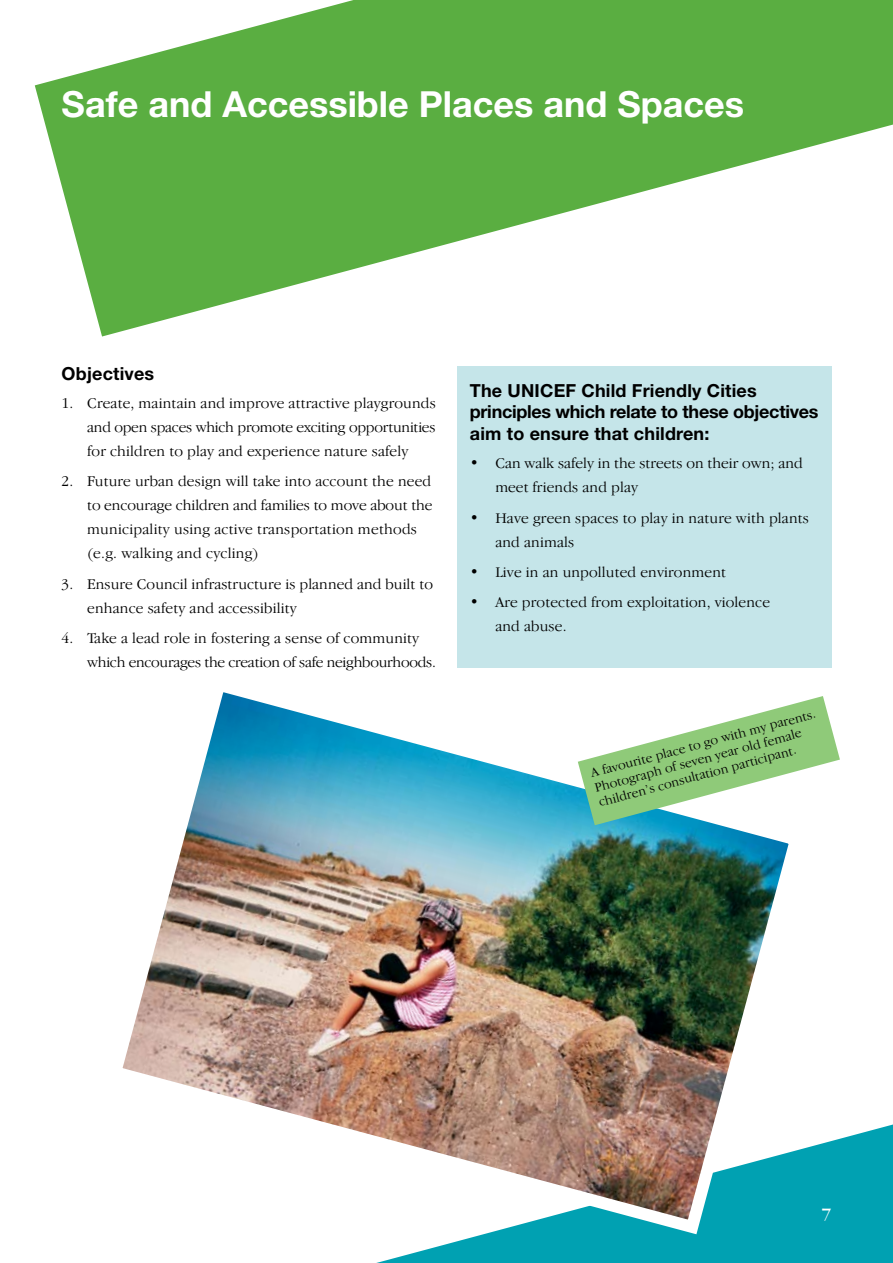
<style>
.page{position:relative;width:893px;height:1263px;background:#fff}
.page>*{position:absolute;margin:0;border:0;box-sizing:border-box;transform-origin:0 0}
.t1{font:700 36px "Helvetica Neue";color:#fff}
.t2{font:700 18px/21.6px "Helvetica Neue";letter-spacing:.01em;color:#000}
.t3{font:300 15.3px/24px "Garamond IT Cby BT";letter-spacing:.01em;color:#000}
.t4{font:300 15.3px/24px "Garamond IT Cby BT";letter-spacing:-.015em;color:#000}
.t5{font:300 13.5px/15px "Garamond IT Cby BT";color:#000}
</style>
<div class="page">
<svg style="left:35px;top:0;width:858px;height:336px;fill:#5aae41"></svg>
<svg style="left:376px;top:1124px;width:517px;height:139px;background:#16a9b8"></svg>
<div style="left:457px;top:366px;width:374px;height:301px;background:#c5e5e9"></div>
<img style="left:122px;top:692px;width:689px;height:549px">
<svg style="left:578px;top:696px;width:262px;height:129px"></svg>
<svg style="left:822px;top:1208px;width:9px;height:13px"></svg>
<h1 class="t1" style="left:62px;top:82px;width:684px">Safe and Accessible Places and Spaces</h1>
<p class="t2" style="left:62px;top:362px;width:94px">Objectives</p>
<p class="t3" style="left:87px;top:391px;width:350px;text-align:justify;text-indent:-26px">1. Create, maintain and improve attractive playgrounds and open spaces which promote exciting opportunities for children to play and experience nature safely</p>
<p class="t3" style="left:87px;top:469px;width:347px;text-indent:-26px">2. Future urban design will take into account the need to encourage children and families to move about the municipality using active transportation methods (e.g. walking and cycling)</p>
<p class="t3" style="left:87px;top:572px;width:347px;text-indent:-26px">3. Ensure Council infrastructure is planned and built to enhance safety and accessibility</p>
<p class="t4" style="left:87px;top:626px;width:350px;text-indent:-26px">4. Take a lead role in fostering a sense of community which encourages the creation of safe neighbourhoods.</p>
<p class="t2" style="left:470px;top:379px;width:350px">The UNICEF Child Friendly Cities principles which relate to these objectives aim to ensure that children:</p>
<p class="t3" style="left:495px;top:451px;width:309px;text-indent:-26px">• Can walk safely in the streets on their own; and meet friends and play</p>
<p class="t3" style="left:495px;top:505px;width:315px;text-indent:-26px">• Have green spaces to play in nature with plants and animals</p>
<p class="t3" style="left:470px;top:560px;width:258px">• Live in an unpolluted environment</p>
<p class="t3" style="left:495px;top:590px;width:276px;text-indent:-26px">• Are protected from exploitation, violence and abuse.</p>
<p class="t5" style="left:589px;top:766px;width:234px;rotate:-15deg">A favourite place to go with my parents.<br>Photograph of seven year old female children’s consultation participant.</p>
</div>
